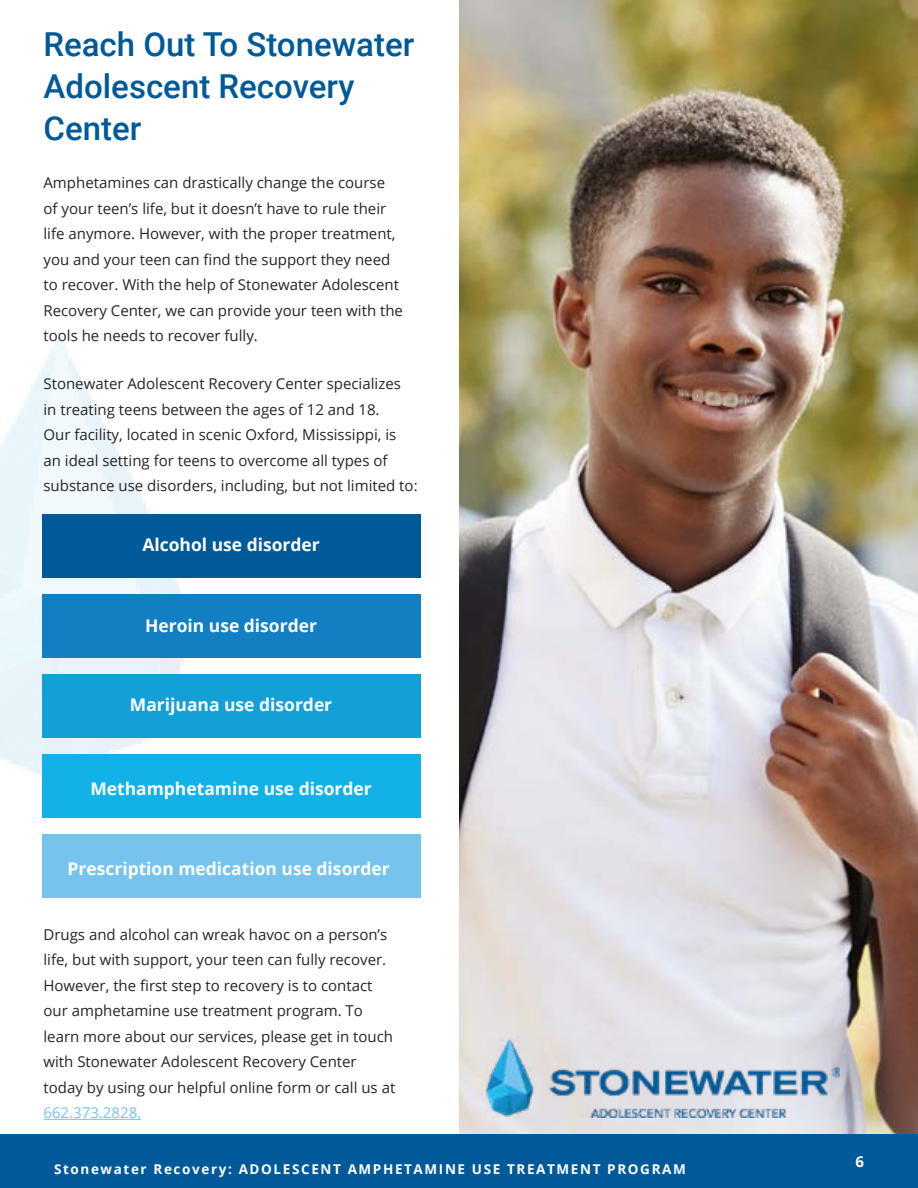
<style>
.page{position:relative;width:918px;height:1188px;background:#fff}
.page>*{position:absolute;margin:0;border:0;box-sizing:border-box;transform-origin:0 0}
.t1{font:500 33px/42px "Roboto";color:#005998}
.t2{font:700 17.4px "Open Sans";color:#fff}
.t3{font:15px/25.5px "Open Sans";color:#252525}
.t4{font:15px "Open Sans";color:#76c3ed}
.t5{font:700 15px "Open Sans";color:#fff}
.t6{font:700 13.5px "Open Sans";letter-spacing:.12em;color:#fff}
</style>
<div class="page">
<div style="left:0;top:1134px;width:918px;height:54px;background:#005998"></div>
<img style="left:0;top:337px;width:209px;height:437px">
<img style="left:459px;top:0;width:459px;height:1134px">
<img style="left:486px;top:1038px;width:354px;height:80px">
<hr style="left:44px;top:1119px;width:97px;height:1px;background:#76c3ed">
<div style="left:42px;top:514px;width:379px;height:64px;background:#005998"></div>
<div style="left:42px;top:595px;width:379px;height:63px;background:#127fc3"></div>
<div style="left:42px;top:675px;width:379px;height:63px;background:#12a0d7"></div>
<div style="left:42px;top:755px;width:379px;height:63px;background:#12b1e7"></div>
<div style="left:42px;top:835px;width:379px;height:63px;background:#76c3ed"></div>
<h1 class="t1" style="left:44px;top:22px;width:372px">Reach Out To Stonewater<br>Adolescent Recovery<br>Center</h1>
<p class="t3" style="left:44px;top:170px;width:361px">Amphetamines can drastically change the course of your teen’s life, but it doesn’t have to rule their life anymore. However, with the proper treatment, you and your teen can find the support they need to recover. With the help of Stonewater Adolescent Recovery Center, we can provide your teen with the tools he needs to recover fully.</p>
<p class="t3" style="left:44px;top:371px;width:376px">Stonewater Adolescent Recovery Center specializes in treating teens between the ages of 12 and 18.<br>Our facility, located in scenic Oxford, Mississippi, is an ideal setting for teens to overcome all types of substance use disorders, including, but not limited to:</p>
<p class="t2" style="left:142px;top:533px;width:179px">Alcohol use disorder</p>
<p class="t2" style="left:145px;top:613px;width:173px">Heroin use disorder</p>
<p class="t2" style="left:130px;top:693px;width:204px">Marijuana use disorder</p>
<p class="t2" style="left:90px;top:776px;width:283px">Methamphetamine use disorder</p>
<p class="t2" style="left:68px;top:856px;width:324px">Prescription medication use disorder</p>
<p class="t3" style="left:44px;top:921px;width:353px">Drugs and alcohol can wreak havoc on a person’s life, but with support, your teen can fully recover.<br>However, the first step to recovery is to contact our amphetamine use treatment program. To learn more about our services, please get in touch with Stonewater Adolescent Recovery Center today by using our helpful online form or call us at</p>
<p class="t4" style="left:44px;top:1103px;width:99px">662.373.2828.</p>
<p class="t6" style="left:54px;top:1159px;width:633px">Stonewater Recovery: ADOLESCENT AMPHETAMINE USE TREATMENT PROGRAM</p>
<p class="t5" style="left:855px;top:1151px;width:10px">6</p>
</div>
